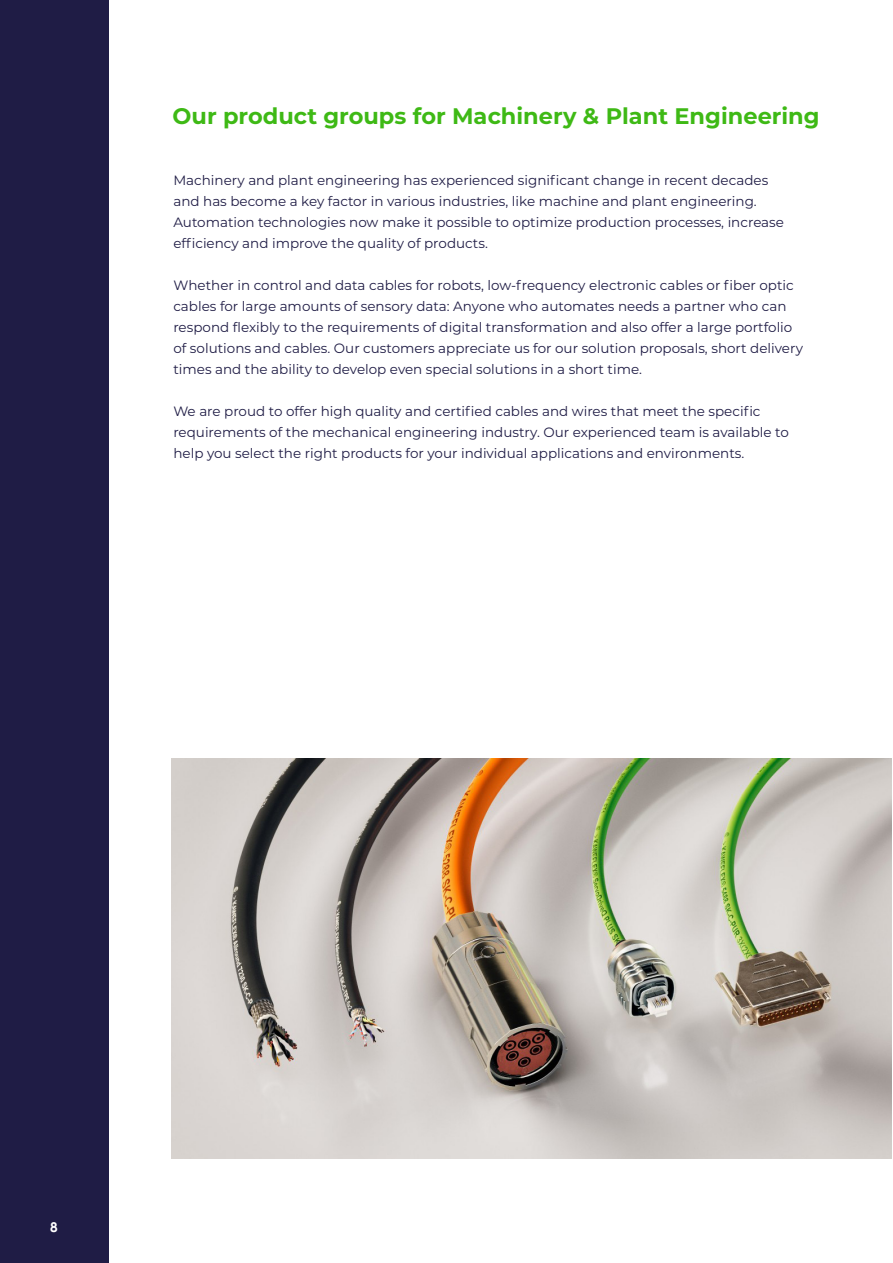
<style>
.page{position:relative;width:893px;height:1263px;background:#fff}
.page>*{position:absolute;margin:0;border:0;box-sizing:border-box;transform-origin:0 0}
.t1{font:700 22.5px "Montserrat";color:#3eb915}
.t2{font:13.5px/21px "Montserrat";color:#1f1c45}
.t3{font:700 13.5px "Century Gothic";color:#fff}
</style>
<div class="page">
<div style="left:0;top:0;width:108px;height:1263px;background:#1f1c45"></div>
<img style="left:171px;top:758px;width:721px;height:401px">
<h1 class="t1" style="left:173px;top:99px;width:649px">Our product groups for Machinery &amp; Plant Engineering</h1>
<p class="t2" style="left:173px;top:169px;width:612px">Machinery and plant engineering has experienced significant change in recent decades and has become a key factor in various industries, like machine and plant engineering.<br>Automation technologies now make it possible to optimize production processes, increase efficiency and improve the quality of products.</p>
<p class="t2" style="left:173px;top:274px;width:631px">Whether in control and data cables for robots, low-frequency electronic cables or fiber optic cables for large amounts of sensory data: Anyone who automates needs a partner who can respond flexibly to the requirements of digital transformation and also offer a large portfolio of solutions and cables. Our customers appreciate us for our solution proposals, short delivery times and the ability to develop even special solutions in a short time.</p>
<p class="t2" style="left:173px;top:400px;width:617px">We are proud to offer high quality and certified cables and wires that meet the specific requirements of the mechanical engineering industry. Our experienced team is available to help you select the right products for your individual applications and environments.</p>
<p class="t3" style="left:50px;top:1217px;width:9px">8</p>
</div>
